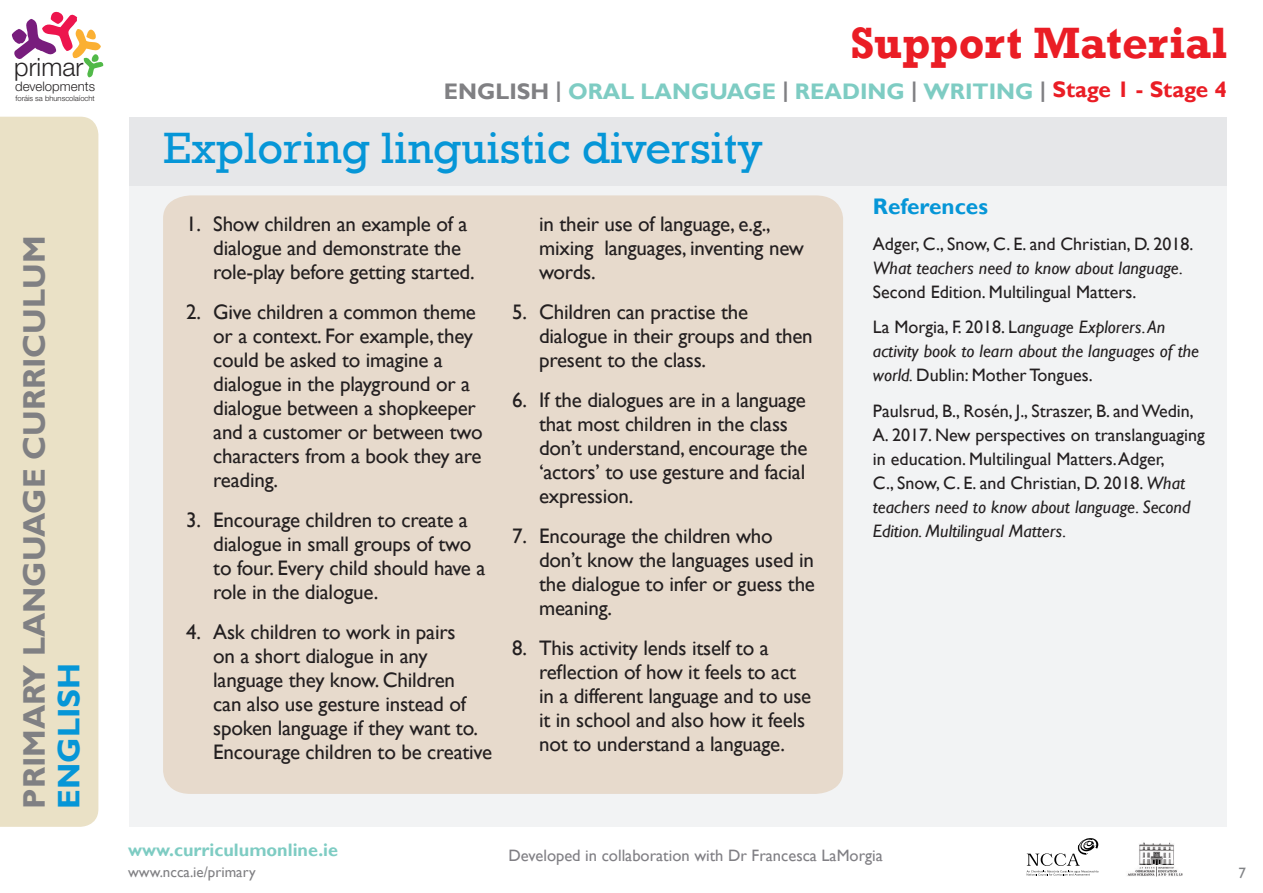
<style>
.page{position:relative;width:1263px;height:893px;background:#fff}
.page>*{position:absolute;margin:0;border:0;box-sizing:border-box;transform-origin:0 0}
.t1{font:45px "Rockwell";color:#0696d7}
.t2{font:700 45px "Rockwell";color:#ea1d25}
.t3{font:700 31.2px/34.5px "Gill Sans";color:#808083}
.t4{font:300 25.2px "Helvetica Neue";color:#262324}
.t5{font:700 22.5px "Gill Sans";color:#7eccc3}
.Subheading_1{font:700 22.5px "Gill Sans";color:#0696d7}
.t6{font:21px/24px "Gill Sans";letter-spacing:-.01em;color:#231f20}
.t7{font:18px/24px "Gill Sans";color:#231f20}
.t8{font:italic 18px/24px "Gill Sans";color:#231f20}
.t9{font:700 18px "Gill Sans";color:#7eccc3}
.t10{font:16.5px "Gill Sans";color:#807f84}
.t11{font:15px "Gill Sans";color:#808083}
.t12{font:15px "Gill Sans";color:#808285}
.t13{font:300 13.2px "Helvetica Neue";color:#262324}
.t14{font:300 7.65px "Helvetica Neue";color:#262324}
.s1{color:#0696d7}
.s2{color:#808083}
.s3{color:#ea1d25}
.s4{font-style:italic}
.s5{font-style:normal}
</style>
<div class="page">
<div style="left:130px;top:117px;width:1097px;height:710px;background:#f2f3f4"></div>
<div style="left:130px;top:117px;width:1097px;height:68px;background:#e6e7e9"></div>
<div style="left:0;top:117px;width:98px;height:710px;background:#eae1c6"></div>
<svg style="left:12px;top:12px;width:92px;height:65px"></svg>
<div style="left:163px;top:195px;width:680px;height:599px;background:#e7dacc"></div>
<svg style="left:1027px;top:838px;width:71px;height:37px"></svg>
<img style="left:1139px;top:842px;width:35px;height:23px">
<img style="left:1127px;top:866px;width:54px;height:11px">
<p class="t4" style="left:14px;top:52px;width:71px">primar</p>
<p class="t13" style="left:15px;top:79px;width:81px">developments</p>
<p class="t14" style="left:15px;top:93px;width:81px">foráis sa bhunscolaíocht</p>
<p class="t3" style="left:18px;top:809px;width:575px;rotate:-90deg">PRIMARY LANGUAGE CURRICULUM<br><span class="s1">ENGLISH</span></p>
<p class="t2" style="left:850px;top:16px;width:378px">Support Material</p>
<p class="t5" style="left:444px;top:78px;width:784px"><span class="s2">ENGLISH |</span> ORAL LANGUAGE <span class="s2">|</span> READING <span class="s2">|</span> WRITING <span class="s2">|</span> <span class="s3">Stage 1 - Stage 4</span></p>
<p class="t1" style="left:163px;top:122px;width:601px">Exploring linguistic diversity</p>
<p class="t6" style="left:213px;top:213px;width:263px;text-indent:-27px">1. Show children an example of a dialogue and demonstrate the role-play before getting started.</p>
<p class="t6" style="left:213px;top:301px;width:271px;text-indent:-27px">2. Give children a common theme or a context. For example, they could be asked to imagine a dialogue in the playground or a dialogue between a shopkeeper and a customer or between two characters from a book they are reading.</p>
<p class="t6" style="left:213px;top:508px;width:274px;text-indent:-27px">3. Encourage children to create a dialogue in small groups of two to four. Every child should have a role in the dialogue.</p>
<p class="t6" style="left:213px;top:620px;width:280px;text-indent:-27px">4. Ask children to work in pairs<br>on a short dialogue in any language they know. Children<br>can also use gesture instead of spoken language if they want to.<br>Encourage children to be creative</p>
<p class="t6" style="left:539px;top:213px;width:266px">in their use of language, e.g., mixing languages, inventing new words.</p>
<p class="t6" style="left:539px;top:301px;width:275px;text-indent:-27px">5. Children can practise the dialogue in their groups and then present to the class.</p>
<p class="t6" style="left:539px;top:388px;width:270px;text-indent:-27px">6. If the dialogues are in a language that most children in the class don’t understand, encourage the ‘actors’ to use gesture and facial expression.</p>
<p class="t6" style="left:539px;top:524px;width:277px;text-indent:-27px">7. Encourage the children who don’t know the languages used in the dialogue to infer or guess the meaning.</p>
<p class="t6" style="left:539px;top:636px;width:274px;text-indent:-27px">8. This activity lends itself to a reflection of how it feels to act in a different language and to use it in school and also how it feels not to understand a language.</p>
<p class="Subheading_1" style="left:873px;top:193px;width:117px">References</p>
<p class="t7" style="left:873px;top:232px;width:322px">Adger, C., Snow, C. E. and Christian, D. 2018.<br><span class="s4">What teachers need to know about language.<br></span>Second Edition. Multilingual Matters.</p>
<p class="t8" style="left:873px;top:316px;width:328px"><span class="s5">La Morgia, F. 2018. L</span>anguage Explorers. An activity book to learn about the languages of the world. <span class="s5">Dublin: Mother Tongues.</span></p>
<p class="t7" style="left:873px;top:399px;width:333px">Paulsrud, B., Rosén, J., Straszer, B. and Wedin, A. 2017. New perspectives on translanguaging in education. Multilingual Matters. Adger,<br>C., Snow, C. E. and Christian, D. 2018. <span class="s4">What teachers need to know about language. Second Edition. Multilingual Matters.</span></p>
<p class="t9" style="left:128px;top:839px;width:211px">www.curriculumonline.ie</p>
<p class="t11" style="left:128px;top:863px;width:129px">www.ncca.ie/primary</p>
<p class="t12" style="left:1238px;top:864px;width:9px">7</p>
<p class="t10" style="left:509px;top:846px;width:376px">Developed in collaboration with Dr Francesca LaMorgia</p>
</div>
